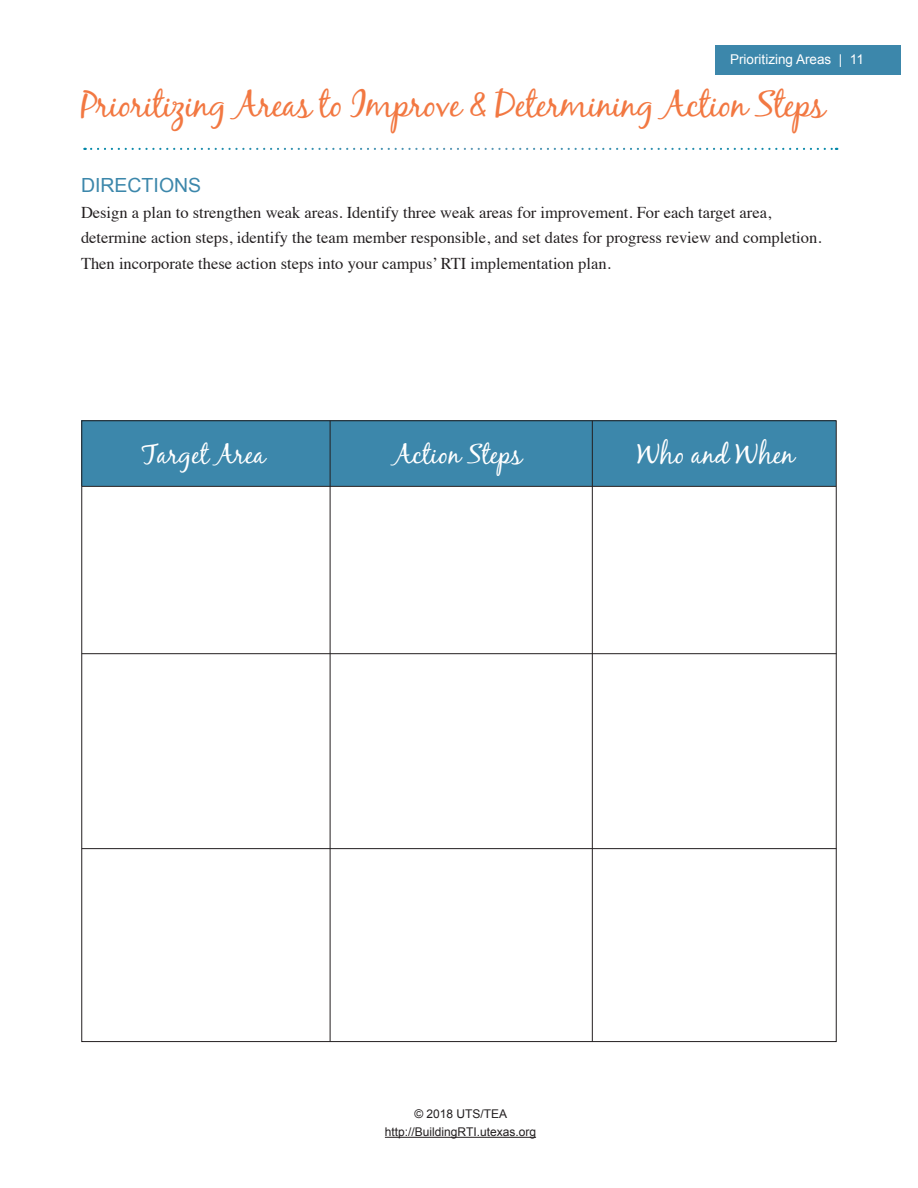
<style>
.page{position:relative;width:918px;height:1188px;background:#fff}
.page>*{position:absolute;margin:0;border:0;box-sizing:border-box;transform-origin:0 0}
.t1{font:36px "Black Jack";letter-spacing:-.02em;color:#f27842}
.t2{font:27px "Black Jack";color:#fff}
.t3{font:19.5px "Arial";color:#3c87ab}
.t4{font:16.5px/25.5px "Times";color:#231f20}
.t5{font:13.5px "Arial";color:#fff}
.t6{font:12px "Arial";color:#231f20}
</style>
<div class="page">
<hr style="left:385px;top:1137px;width:151px;height:1px;background:#231f20">
<div style="left:716px;top:45px;width:185px;height:30px;background:#3c87ab"></div>
<div style="left:82px;top:421px;width:754px;height:65px;background:#3c87ab"></div>
<svg style="left:91px;top:148px;width:746px;height:2px"></svg>
<hr style="left:82px;top:486px;width:754px;height:1px;background:#231f20">
<hr style="left:82px;top:653px;width:754px;height:1px;background:#231f20">
<hr style="left:82px;top:848px;width:754px;height:1px;background:#231f20">
<hr style="left:592px;top:421px;width:1px;height:621px;background:#231f20">
<hr style="left:330px;top:421px;width:1px;height:621px;background:#231f20">
<p class="t5" style="left:730px;top:51px;width:135px">Prioritizing Areas | 11</p>
<p class="t1" style="left:81px;top:82px;width:746px">Prioritizing Areas to Improve &amp; Determining Action Steps</p>
<p class="t3" style="left:81px;top:173px;width:122px">DIRECTIONS</p>
<p class="t4" style="left:81px;top:198px;width:742px">Design a plan to strengthen weak areas. Identify three weak areas for improvement. For each target area, determine action steps, identify the team member responsible, and set dates for progress review and completion.<br>Then incorporate these action steps into your campus’ RTI implementation plan.</p>
<p class="t2" style="left:142px;top:438px;width:125px">Target Area</p>
<p class="t2" style="left:394px;top:438px;width:130px">Action Steps</p>
<p class="t2" style="left:637px;top:438px;width:158px">Who and When</p>
<p class="t6" style="left:414px;top:1106px;width:94px">© 2018 UTS/TEA</p>
<p class="t6" style="left:385px;top:1124px;width:153px">http://BuildingRTI.utexas.org</p>
</div>
